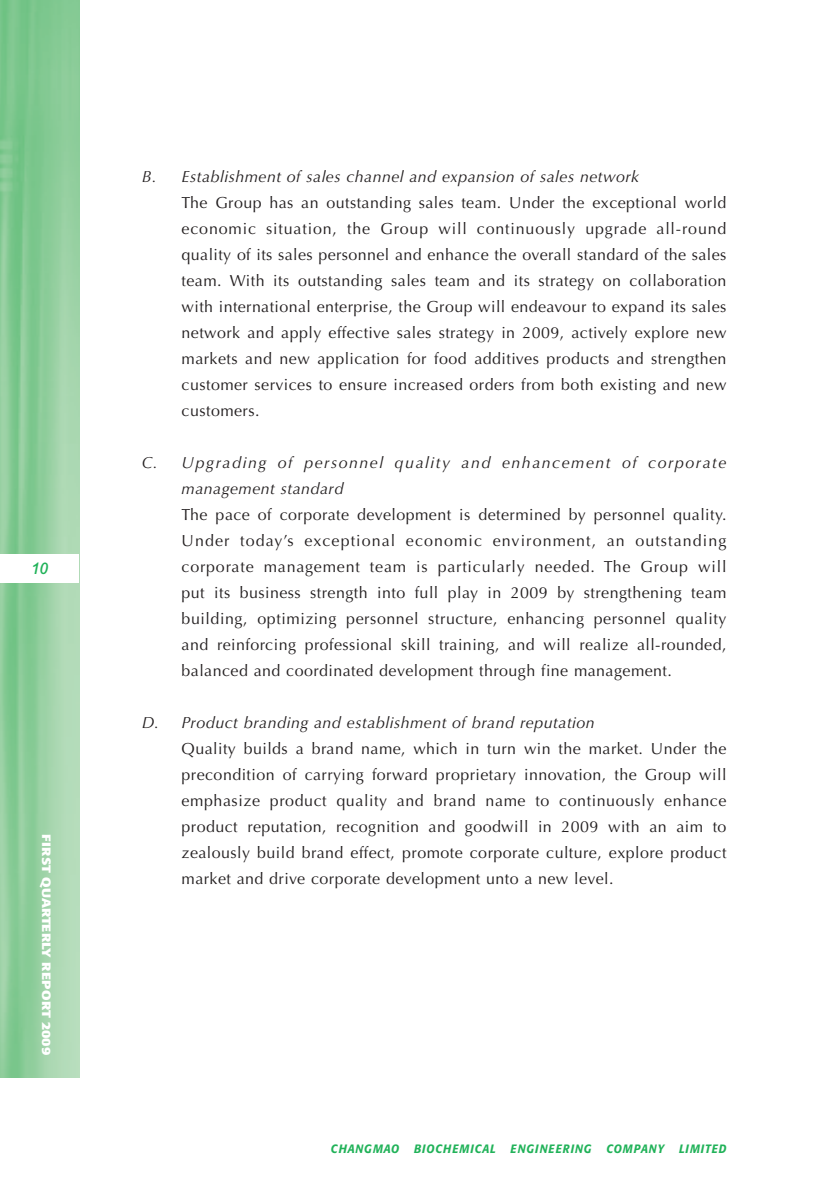
<style>
.page{position:relative;width:840px;height:1191px;background:#fff}
.page>*{position:absolute;margin:0;border:0;box-sizing:border-box;transform-origin:0 0}
.t1{font:16px/26px "Optima LT Std";letter-spacing:.03em;color:#231f20;text-align:justify}
.t2{font:italic 16px "Optima LT Std";letter-spacing:.03em;color:#231f20}
.t3{font:italic 16px/26px "Optima LT Std";letter-spacing:.09em;color:#231f20}
.t4{font:italic 500 16px "Arial MT Std";color:#21b259;scale:.95 1}
.t5{font:italic 500 12px "Formata";letter-spacing:.08em;color:#21b259;scale:.9 1}
.t6{font:700 12px "Formata";color:#fff;scale:1.2 1}
</style>
<div class="page">
<img style="left:0;top:0;width:79px;height:1077px">
<div style="left:0;top:554px;width:79px;height:28px;background:#fff"></div>
<p class="t4" style="left:31px;top:559px;width:19px">10</p>
<p class="t6" style="left:51px;top:834px;width:186px;rotate:90deg">FIRST QUARTERLY REPORT 2009</p>
<p class="t2" style="left:142px;top:171px;width:498px">B. Establishment of sales channel and expansion of sales network</p>
<p class="t1" style="left:181px;top:193px;width:546px">The Group has an outstanding sales team. Under the exceptional world economic situation, the Group will continuously upgrade all-round quality of its sales personnel and enhance the overall standard of the sales team. With its outstanding sales team and its strategy on collaboration with international enterprise, the Group will endeavour to expand its sales network and apply effective sales strategy in 2009, actively explore new markets and new application for food additives products and strengthen customer services to ensure increased orders from both existing and new customers.</p>
<p class="t3" style="left:181px;top:453px;width:546px;text-indent:-40px">C. Upgrading of personnel quality and enhancement of corporate management standard</p>
<p class="t1" style="left:181px;top:505px;width:546px">The pace of corporate development is determined by personnel quality.<br>Under today’s exceptional economic environment, an outstanding corporate management team is particularly needed. The Group will put its business strength into full play in 2009 by strengthening team building, optimizing personnel structure, enhancing personnel quality and reinforcing professional skill training, and will realize all-rounded, balanced and coordinated development through fine management.</p>
<p class="t2" style="left:142px;top:717px;width:454px">D. Product branding and establishment of brand reputation</p>
<p class="t1" style="left:181px;top:739px;width:546px">Quality builds a brand name, which in turn win the market. Under the precondition of carrying forward proprietary innovation, the Group will emphasize product quality and brand name to continuously enhance product reputation, recognition and goodwill in 2009 with an aim to zealously build brand effect, promote corporate culture, explore product market and drive corporate development unto a new level.</p>
<p class="t5" style="left:331px;top:1144px;width:440px">CHANGMAO BIOCHEMICAL ENGINEERING COMPANY LIMITED</p>
</div>
